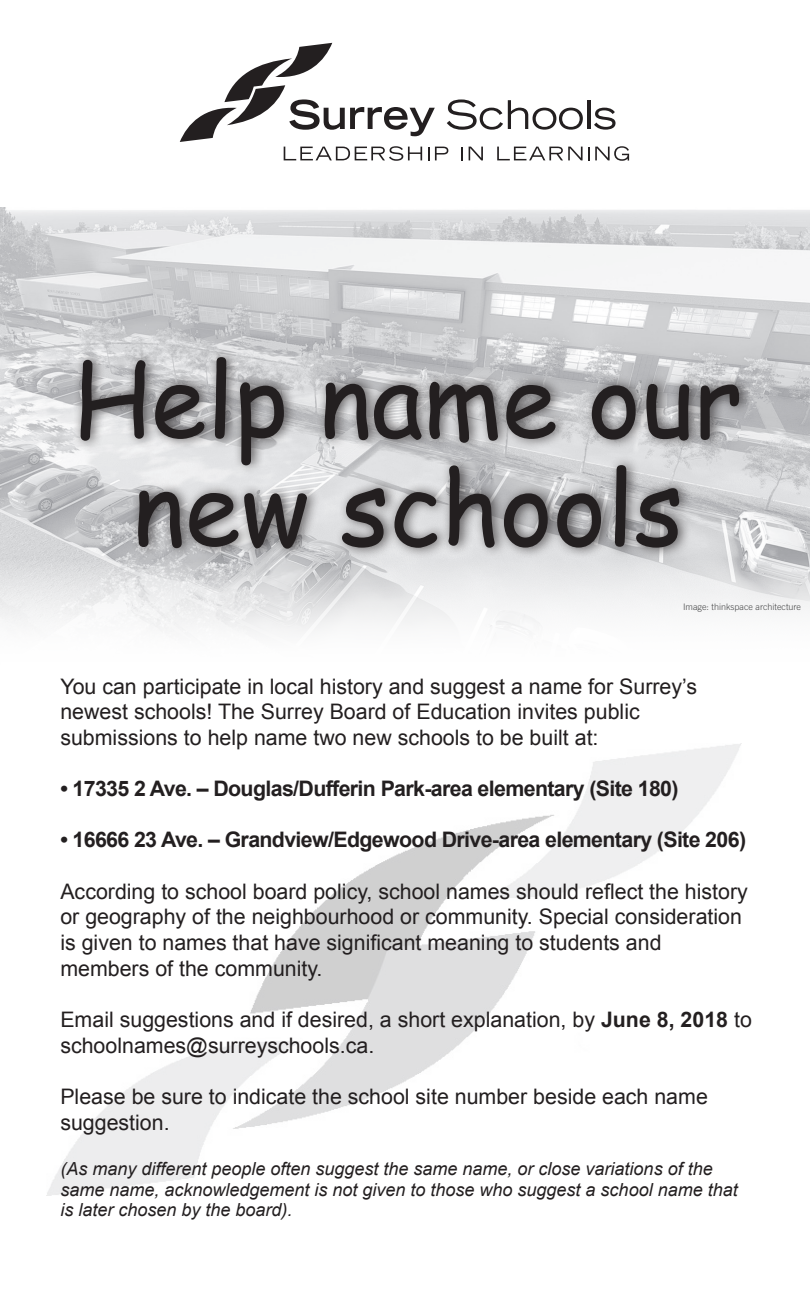
<style>
.page{position:relative;width:810px;height:1296px;background:#fff}
.page>*{position:absolute;margin:0;border:0;box-sizing:border-box;transform-origin:0 0}
.t1{font:101.25px/108px "Comic Sans MS";color:#231f20;text-align:center}
.t2{font:21.38px/25.7px "Arial";color:#231f20}
.t3{font:700 21.38px "Arial";letter-spacing:-.03em;color:#231f20}
.t4{font:italic 18px/20.2px "Arial";color:#231f20}
.t5{font:300 9px "Trade Gothic LT Std";color:#454647}
.s1{font-weight:700}
</style>
<div class="page">
<img style="left:47px;top:743px;width:694px;height:452px">
<img style="left:0;top:207px;width:810px;height:426px">
<div style="left:72px;top:347px;width:682px;height:213px;background:#231f20;opacity:.75"></div>
<svg style="left:180px;top:43px;width:449px;height:118px"></svg>
<p class="t1" style="left:73px;top:343px;width:671px">Help name our new schools</p>
<p class="t5" style="left:683px;top:602px;width:120px">Image: thinkspace architecture</p>
<p class="t2" style="left:60px;top:673px;width:638px">You can participate in local history and suggest a name for Surrey’s newest schools! The Surrey Board of Education invites public submissions to help name two new schools to be built at:</p>
<p class="t3" style="left:60px;top:774px;width:620px">• 17335 2 Ave. – Douglas/Dufferin Park-area elementary (Site 180)</p>
<p class="t3" style="left:60px;top:826px;width:687px">• 16666 23 Ave. – Grandview/Edgewood Drive-area elementary (Site 206)</p>
<p class="t2" style="left:60px;top:879px;width:689px">According to school board policy, school names should reflect the history or geography of the neighbourhood or community. Special consideration is given to names that have significant meaning to students and members of the community.</p>
<p class="t2" style="left:60px;top:1007px;width:693px">Email suggestions and if desired, a short explanation, by <span class="s1">June 8, 2018</span> to schoolnames@surreyschools.ca.</p>
<p class="t2" style="left:60px;top:1084px;width:649px">Please be sure to indicate the school site number beside each name suggestion.</p>
<p class="t4" style="left:60px;top:1159px;width:679px">(As many different people often suggest the same name, or close variations of the same name, acknowledgement is not given to those who suggest a school name that is later chosen by the board).</p>
</div>
